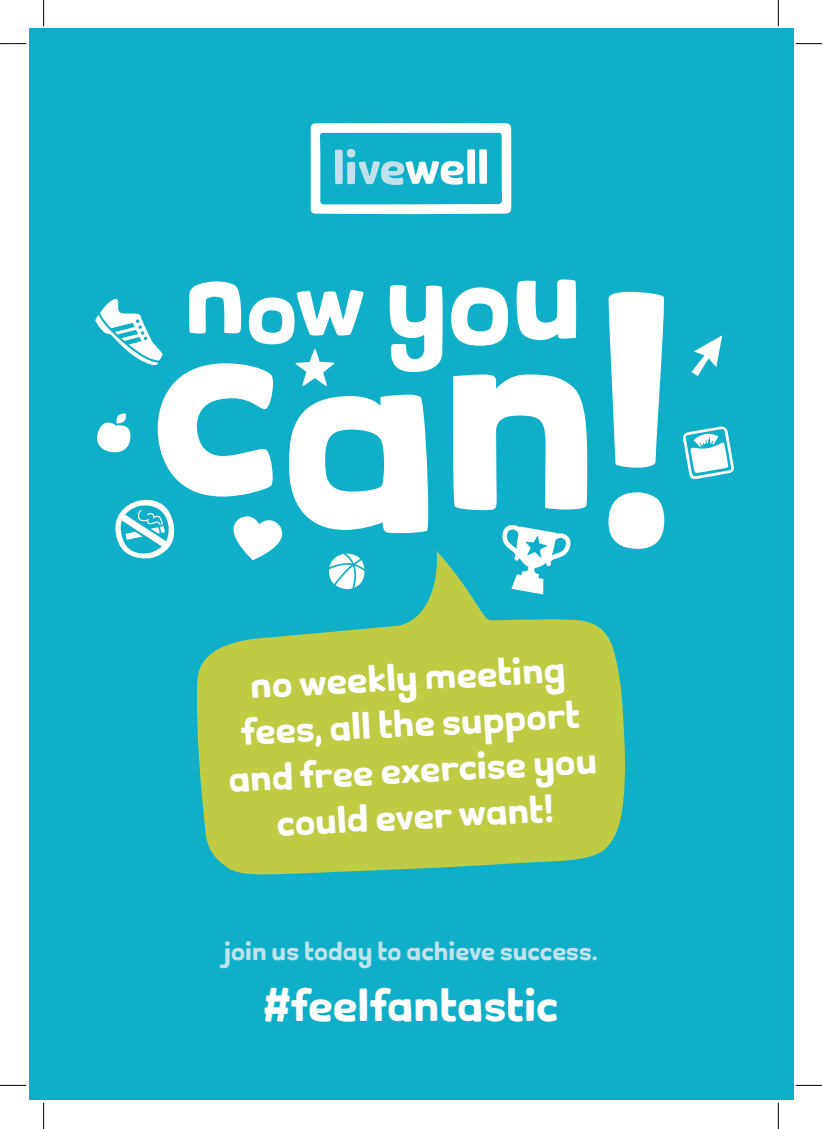
<style>
.page{position:relative;width:822px;height:1129px;background:#fff}
.page>*{position:absolute;margin:0;border:0;box-sizing:border-box;transform-origin:0 0}
.t1{font:46.55px "byou";color:#fff}
.t2{font:38.5px/46.2px "byou";color:#fff;text-align:center}
.t3{font:26.25px "byou";color:#c0e2ed}
</style>
<div class="page">
<div style="left:29px;top:29px;width:764px;height:1071px;background:#0fafca"></div>
<svg style="left:310px;top:123px;width:201px;height:91px"></svg>
<svg style="left:608px;top:292px;width:56px;height:257px"></svg>
<svg style="left:197px;top:594px;width:428px;height:281px;fill:#bfcb45"></svg>
<svg style="left:683px;top:426px;width:51px;height:54px"></svg>
<svg style="left:691px;top:335px;width:31px;height:41px"></svg>
<svg style="left:95px;top:279px;width:492px;height:315px"></svg>
<svg style="left:0;top:43px;width:26px;height:1px"></svg>
<svg style="left:795px;top:43px;width:26px;height:1px"></svg>
<svg style="left:0;top:1085px;width:26px;height:1px"></svg>
<svg style="left:795px;top:1085px;width:26px;height:1px"></svg>
<svg style="left:43px;top:0;width:1px;height:26px"></svg>
<svg style="left:43px;top:1103px;width:1px;height:26px"></svg>
<svg style="left:777px;top:0;width:1px;height:26px"></svg>
<svg style="left:777px;top:1103px;width:1px;height:26px"></svg>
<p class="t2" style="left:223px;top:670px;width:370px;rotate:-3deg">No weekly meeting fees, all the support and free exercise you could ever want!</p>
<p class="t3" style="left:224px;top:940px;width:375px">Join us today to achieve success.</p>
<p class="t1" style="left:263px;top:986px;width:296px">#feelfantastic</p>
</div>
